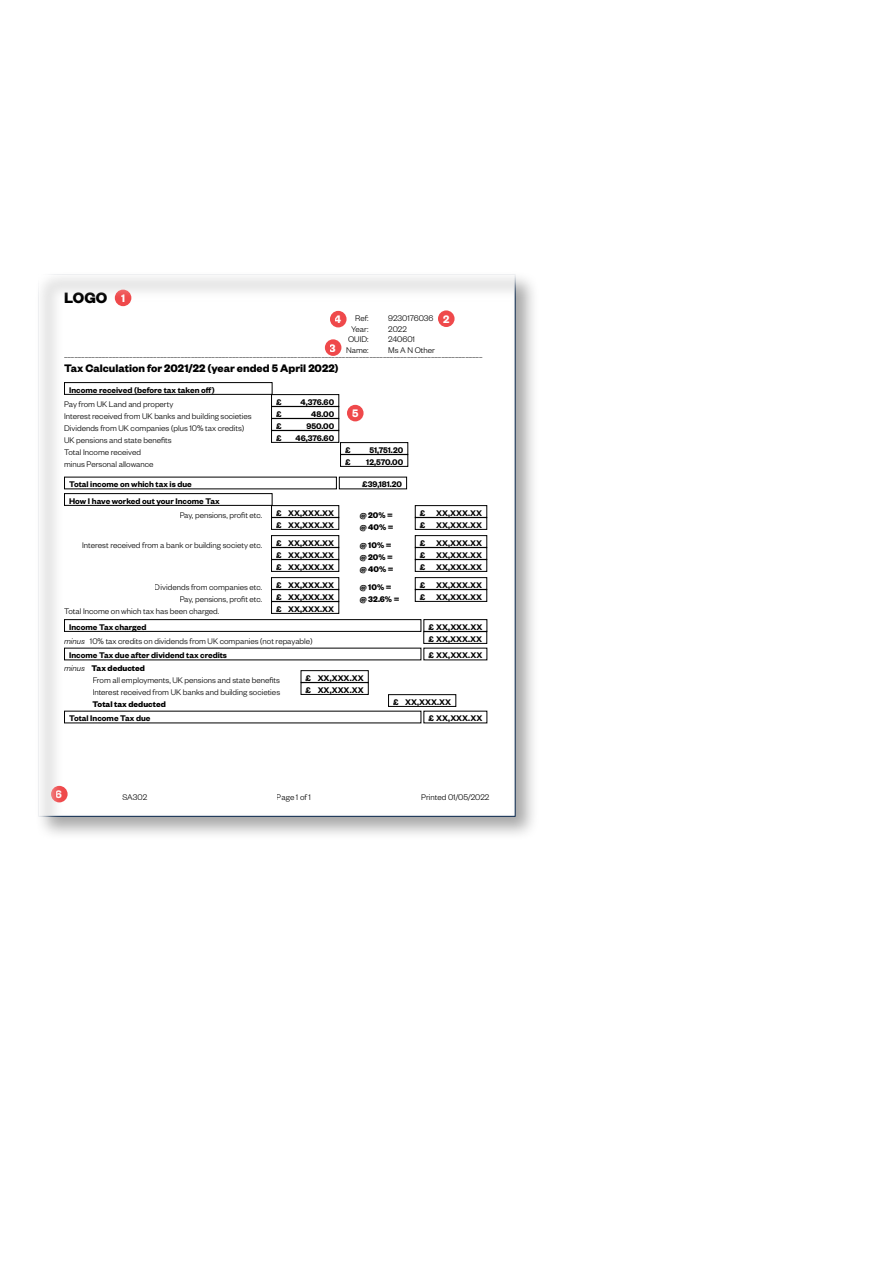
<style>
.page{position:relative;width:893px;height:1263px;background:#fff}
.page>*{position:absolute;margin:0;border:0;box-sizing:border-box;transform-origin:0 0}
.t1{font:700 16.5px "Founders Grotesk";color:#000}
.t2{font:700 12px "Founders Grotesk";color:#000}
.t3{font:600 12px "Founders Grotesk";color:#fff}
.t4{font:300 9px/12px "Founders Grotesk";color:#000}
.t5{font:600 9px "Founders Grotesk";color:#000}
.t6{font:700 9px "Founders Grotesk";color:#000}
.s1{font-style:italic}
.s2{font-weight:700}
</style>
<div class="page">
<div style="left:35px;top:271px;width:505px;height:570px;background:#000;opacity:.35"></div>
<div style="left:38px;top:274px;width:477px;height:542px;background:#fff"></div>
<div style="left:64px;top:382px;width:208px;height:13px;border:1px solid #000"></div>
<div style="left:271px;top:394px;width:68px;height:13px;border:1px solid #000"></div>
<div style="left:271px;top:406px;width:68px;height:13px;border:1px solid #000"></div>
<div style="left:271px;top:418px;width:68px;height:13px;border:1px solid #000"></div>
<div style="left:271px;top:430px;width:68px;height:13px;border:1px solid #000"></div>
<div style="left:340px;top:442px;width:68px;height:13px;border:1px solid #000"></div>
<div style="left:340px;top:454px;width:68px;height:13px;border:1px solid #000"></div>
<div style="left:64px;top:493px;width:208px;height:13px;border:1px solid #000"></div>
<div style="left:271px;top:505px;width:68px;height:13px;border:1px solid #000"></div>
<div style="left:415px;top:505px;width:72px;height:13px;border:1px solid #000"></div>
<div style="left:271px;top:517px;width:68px;height:13px;border:1px solid #000"></div>
<div style="left:415px;top:517px;width:72px;height:13px;border:1px solid #000"></div>
<div style="left:271px;top:535px;width:68px;height:13px;border:1px solid #000"></div>
<div style="left:415px;top:535px;width:72px;height:13px;border:1px solid #000"></div>
<div style="left:271px;top:547px;width:68px;height:13px;border:1px solid #000"></div>
<div style="left:415px;top:547px;width:72px;height:13px;border:1px solid #000"></div>
<div style="left:271px;top:559px;width:68px;height:13px;border:1px solid #000"></div>
<div style="left:415px;top:559px;width:72px;height:13px;border:1px solid #000"></div>
<div style="left:271px;top:577px;width:68px;height:13px;border:1px solid #000"></div>
<div style="left:415px;top:577px;width:72px;height:13px;border:1px solid #000"></div>
<div style="left:271px;top:589px;width:68px;height:13px;border:1px solid #000"></div>
<div style="left:415px;top:589px;width:72px;height:13px;border:1px solid #000"></div>
<div style="left:271px;top:601px;width:68px;height:13px;border:1px solid #000"></div>
<div style="left:64px;top:619px;width:357px;height:13px;border:1px solid #000"></div>
<div style="left:423px;top:619px;width:64px;height:13px;border:1px solid #000"></div>
<div style="left:423px;top:631px;width:64px;height:13px;border:1px solid #000"></div>
<div style="left:301px;top:670px;width:68px;height:13px;border:1px solid #000"></div>
<div style="left:301px;top:682px;width:68px;height:13px;border:1px solid #000"></div>
<div style="left:388px;top:694px;width:68px;height:13px;border:1px solid #000"></div>
<svg style="left:115px;top:290px;width:16px;height:16px"></svg>
<div style="left:330px;top:311px;width:17px;height:16px;background:#ef494b;border-radius:50%"></div>
<div style="left:325px;top:339px;width:16px;height:17px;background:#ef494b;border-radius:50%"></div>
<div style="left:438px;top:310px;width:17px;height:17px;background:#ef494b;border-radius:50%"></div>
<div style="left:347px;top:405px;width:17px;height:16px;background:#ef494b;border-radius:50%"></div>
<svg style="left:51px;top:786px;width:17px;height:16px"></svg>
<h1 class="t1" style="left:64px;top:287px;width:45px">LOGO</h1>
<h2 class="t3" style="left:121px;top:291px;width:6px">1</h2>
<h2 class="t3" style="left:443px;top:311px;width:8px">2</h2>
<p class="t4" style="left:355px;top:312px;width:15px">Ref:</p>
<p class="t4" style="left:388px;top:312px;width:47px">9230176036</p>
<p class="t4" style="left:351px;top:322px;width:19px">Year:</p>
<p class="t4" style="left:388px;top:322px;width:20px">2022</p>
<p class="t4" style="left:348px;top:333px;width:22px">OUID:</p>
<p class="t4" style="left:388px;top:333px;width:28px">240601</p>
<p class="t4" style="left:346px;top:343px;width:24px">Name:</p>
<p class="t4" style="left:388px;top:343px;width:48px">Ms A N Other</p>
<p class="t4" style="left:64px;top:348px;width:420px">__________________________________________________________________________________________________________________________</p>
<h2 class="t2" style="left:64px;top:361px;width:276px">Tax Calculation for 2021/22 (year ended 5 April 2022)</h2>
<p class="t5" style="left:69px;top:384px;width:147px">Income received (before tax taken off)</p>
<p class="t4" style="left:64px;top:397px;width:111px">Pay from UK Land and property</p>
<p class="t5" style="left:276px;top:396px;width:7px">£</p>
<p class="t5" style="left:301px;top:396px;width:35px">4,376.60</p>
<p class="t4" style="left:64px;top:409px;width:189px">Interest received from UK banks and building societies</p>
<p class="t5" style="left:276px;top:408px;width:7px">£</p>
<p class="t5" style="left:311px;top:408px;width:24px">48.00</p>
<p class="t4" style="left:64px;top:421px;width:182px">Dividends from UK companies (plus 10% tax credits)</p>
<p class="t5" style="left:276px;top:420px;width:7px">£</p>
<p class="t5" style="left:306px;top:420px;width:29px">950.00</p>
<p class="t4" style="left:64px;top:433px;width:109px">UK pensions and state benefits</p>
<p class="t5" style="left:276px;top:432px;width:7px">£</p>
<p class="t5" style="left:296px;top:432px;width:40px">46,376.60</p>
<p class="t4" style="left:64px;top:445px;width:78px">Total Income received</p>
<p class="t5" style="left:345px;top:444px;width:7px">£</p>
<p class="t5" style="left:370px;top:444px;width:35px">51,751.20</p>
<p class="t4" style="left:64px;top:457px;width:91px">minus Personal allowance</p>
<p class="t5" style="left:345px;top:456px;width:7px">£</p>
<p class="t5" style="left:366px;top:456px;width:38px">12,570.00</p>
<p class="t5" style="left:69px;top:479px;width:124px">Total income on which tax is due</p>
<p class="t5" style="left:362px;top:479px;width:41px">£39,181.20</p>
<p class="t5" style="left:69px;top:495px;width:152px">How I have worked out your Income Tax</p>
<p class="t4" style="left:179px;top:508px;width:84px">Pay, pensions, profit etc.</p>
<p class="t5" style="left:276px;top:507px;width:60px">£ XX,XXX.XX</p>
<p class="t6" style="left:360px;top:509px;width:35px">@ 20% =</p>
<p class="t5" style="left:420px;top:507px;width:64px">£ XX,XXX.XX</p>
<p class="t5" style="left:276px;top:519px;width:60px">£ XX,XXX.XX</p>
<p class="t6" style="left:360px;top:521px;width:35px">@ 40% =</p>
<p class="t5" style="left:420px;top:519px;width:64px">£ XX,XXX.XX</p>
<p class="t4" style="left:82px;top:538px;width:181px">Interest received from a bank or building society etc.</p>
<p class="t5" style="left:276px;top:537px;width:60px">£ XX,XXX.XX</p>
<p class="t6" style="left:360px;top:539px;width:33px">@ 10% =</p>
<p class="t5" style="left:420px;top:537px;width:64px">£ XX,XXX.XX</p>
<p class="t5" style="left:276px;top:549px;width:60px">£ XX,XXX.XX</p>
<p class="t6" style="left:360px;top:551px;width:35px">@ 20% =</p>
<p class="t5" style="left:420px;top:549px;width:64px">£ XX,XXX.XX</p>
<p class="t5" style="left:276px;top:561px;width:60px">£ XX,XXX.XX</p>
<p class="t6" style="left:360px;top:563px;width:35px">@ 40% =</p>
<p class="t5" style="left:420px;top:561px;width:64px">£ XX,XXX.XX</p>
<p class="t4" style="left:155px;top:580px;width:109px">Dividends from companies etc.</p>
<p class="t5" style="left:276px;top:579px;width:60px">£ XX,XXX.XX</p>
<p class="t6" style="left:360px;top:581px;width:33px">@ 10% =</p>
<p class="t5" style="left:420px;top:579px;width:64px">£ XX,XXX.XX</p>
<p class="t4" style="left:179px;top:592px;width:84px">Pay, pensions, profit etc.</p>
<p class="t5" style="left:276px;top:591px;width:60px">£ XX,XXX.XX</p>
<p class="t6" style="left:360px;top:593px;width:41px">@ 32.6% =</p>
<p class="t5" style="left:420px;top:591px;width:64px">£ XX,XXX.XX</p>
<p class="t4" style="left:64px;top:604px;width:157px">Total Income on which tax has been charged.</p>
<p class="t5" style="left:276px;top:603px;width:60px">£ XX,XXX.XX</p>
<p class="t5" style="left:69px;top:621px;width:79px">Income Tax charged</p>
<p class="t5" style="left:428px;top:621px;width:55px">£ XX,XXX.XX</p>
<p class="t4" style="left:64px;top:634px;width:250px"><span class="s1">minus</span> 10% tax credits on dividends from UK companies (not repayable)</p>
<p class="t5" style="left:428px;top:633px;width:55px">£ XX,XXX.XX</p>
<p class="t5" style="left:69px;top:650px;width:159px">Income Tax due after dividend tax credits</p>
<p class="t5" style="left:428px;top:650px;width:55px">£ XX,XXX.XX</p>
<p class="t4" style="left:93px;top:661px;width:189px;text-indent:-29px"><span class="s1">minus</span> <span class="s2">Tax deducted<br></span>From all employments, UK pensions and state benefits</p>
<p class="t5" style="left:306px;top:672px;width:60px">£ XX,XXX.XX</p>
<p class="t4" style="left:93px;top:685px;width:189px">Interest received from UK banks and building societies</p>
<p class="t5" style="left:306px;top:684px;width:60px">£ XX,XXX.XX</p>
<p class="t6" style="left:93px;top:698px;width:75px">Total tax deducted</p>
<p class="t5" style="left:393px;top:696px;width:60px">£ XX,XXX.XX</p>
<p class="t5" style="left:69px;top:713px;width:83px">Total Income Tax due</p>
<p class="t5" style="left:428px;top:713px;width:55px">£ XX,XXX.XX</p>
<h2 class="t3" style="left:335px;top:312px;width:8px">4</h2>
<h2 class="t3" style="left:330px;top:340px;width:8px">3</h2>
<h2 class="t3" style="left:352px;top:406px;width:8px">5</h2>
<h2 class="t3" style="left:56px;top:787px;width:8px">6</h2>
<p class="t4" style="left:122px;top:790px;width:26px">SA302</p>
<p class="t4" style="left:277px;top:790px;width:36px">Page 1 of 1</p>
<p class="t4" style="left:421px;top:790px;width:70px">Printed 01/05/2022</p>
</div>
